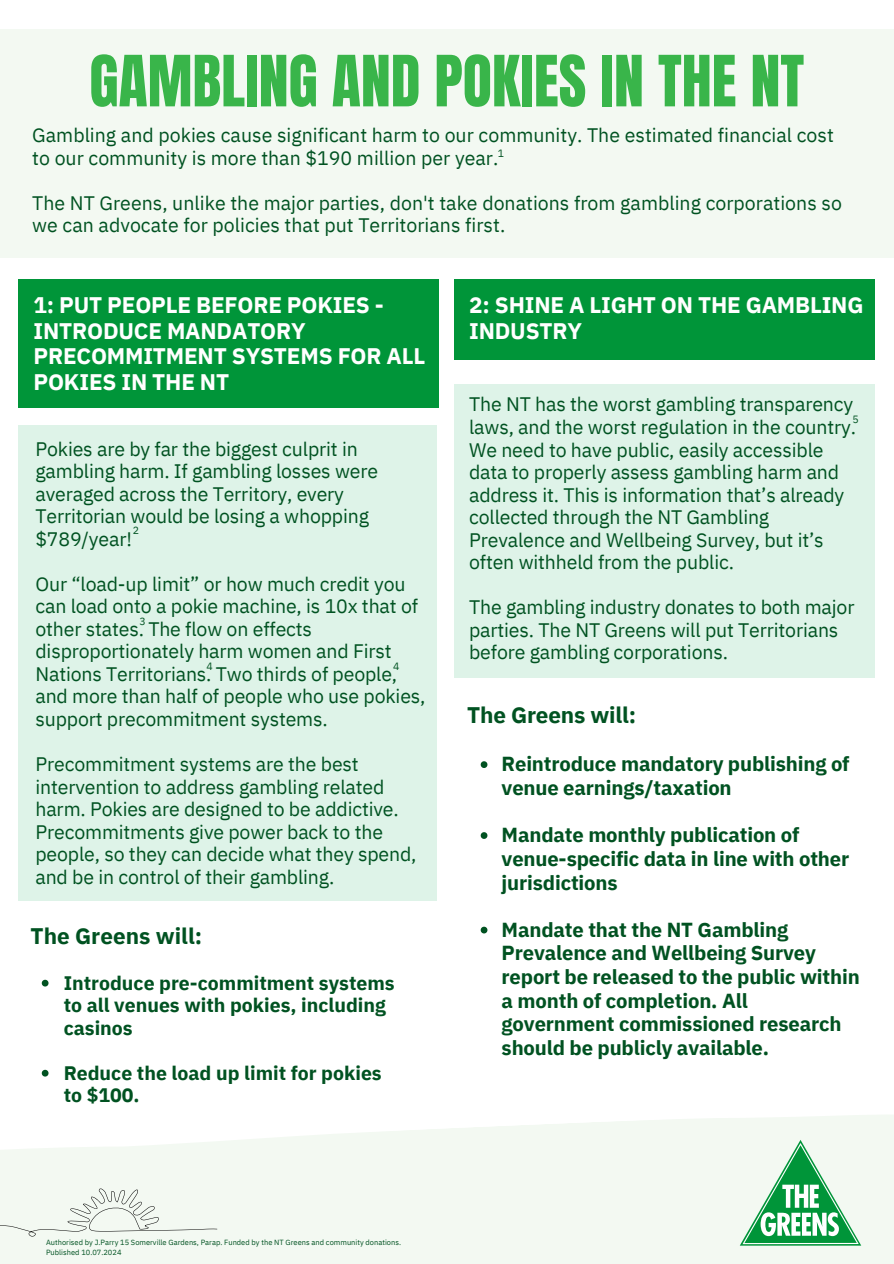
<style>
.page{position:relative;width:894px;height:1264px;background:#fff}
.page>*{position:absolute;margin:0;border:0;box-sizing:border-box;transform-origin:0 0}
.t1{font:60px "Anton";color:#39b54a}
.t2{font:700 22.5px/25.8px "IBM Plex Sans";letter-spacing:-.01em;color:#fff}
.t3{font:700 22.5px "IBM Plex Sans";letter-spacing:-.005em;color:#005221}
.t4{font:700 20.25px/23.7px "IBM Plex Sans";letter-spacing:-.01em;color:#005221}
.t5{font:19.5px/22.5px "IBM Plex Sans";letter-spacing:-.01em;color:#005221}
.t6{font:700 19.5px/22.5px "IBM Plex Sans";color:#005221}
.t7{font:10.5px "IBM Plex Sans";color:#005221}
.t8{font:7.5px/10.2px "IBM Plex Sans";color:#005221}
</style>
<div class="page">
<div style="left:19px;top:279px;width:420px;height:128px;background:#009539"></div>
<div style="left:19px;top:426px;width:418px;height:475px;background:#def3e8"></div>
<div style="left:454px;top:279px;width:420px;height:81px;background:#009539"></div>
<div style="left:454px;top:384px;width:420px;height:294px;background:#def3e8"></div>
<svg style="left:0;top:1115px;width:893px;height:148px;fill:#f3f9f2"></svg>
<svg style="left:739px;top:1139px;width:122px;height:106px"></svg>
<svg style="left:0;top:1188px;width:217px;height:48px"></svg>
<svg style="left:42px;top:979px;width:6px;height:7px"></svg>
<svg style="left:42px;top:1069px;width:6px;height:7px"></svg>
<svg style="left:480px;top:761px;width:7px;height:7px"></svg>
<svg style="left:480px;top:832px;width:7px;height:7px"></svg>
<svg style="left:480px;top:926px;width:7px;height:7px"></svg>
<div style="left:0;top:29px;width:893px;height:229px;background:#f3f9f2"></div>
<p class="t1" style="left:89px;top:38px;width:716px">GAMBLING AND POKIES IN THE NT</p>
<p class="t5" style="left:32px;top:123px;width:803px">Gambling and pokies cause significant harm to our community. The estimated financial cost to our community is more than $190 million per year.</p>
<p class="t5" style="left:32px;top:191px;width:811px">The NT Greens, unlike the major parties, don't take donations from gambling corporations so we can advocate for policies that put Territorians first.</p>
<h3 class="t7" style="left:497px;top:146px;width:8px">1</h3>
<h4 class="t2" style="left:33px;top:291px;width:393px">1: PUT PEOPLE BEFORE POKIES -<br>INTRODUCE MANDATORY<br>PRECOMMITMENT SYSTEMS FOR ALL<br>POKIES IN THE NT</h4>
<h4 class="t5" style="left:35px;top:437px;width:344px">Pokies are by far the biggest culprit in gambling harm. If gambling losses were averaged across the Territory, every Territorian would be losing a whopping $789/year!</h4>
<h4 class="t5" style="left:35px;top:572px;width:391px">Our “load-up limit” or how much credit you can load onto a pokie machine, is 10x that of other states. The flow on effects disproportionately harm women and First Nations Territorians. Two thirds of people, and more than half of people who use pokies, support precommitment systems.</h4>
<p class="t5" style="left:35px;top:752px;width:382px">Precommitment systems are the best intervention to address gambling related harm. Pokies are designed to be addictive.<br>Precommitments give power back to the people, so they can decide what they spend, and be in control of their gambling.</p>
<h2 class="t3" style="left:30px;top:920px;width:173px">The Greens will:</h2>
<h2 class="t6" style="left:64px;top:971px;width:332px">Introduce pre-commitment systems to all venues with pokies, including casinos</h2>
<h4 class="t6" style="left:64px;top:1061px;width:319px">Reduce the load up limit for pokies to $100.</h4>
<p class="t7" style="left:133px;top:523px;width:8px">2</p>
<p class="t7" style="left:139px;top:614px;width:8px">3</p>
<p class="t7" style="left:206px;top:659px;width:8px">4</p>
<h3 class="t7" style="left:393px;top:659px;width:8px">4</h3>
<h1 class="t2" style="left:469px;top:291px;width:396px">2: SHINE A LIGHT ON THE GAMBLING<br>INDUSTRY</h1>
<p class="t5" style="left:469px;top:393px;width:388px">The NT has the worst gambling transparency laws, and the worst regulation in the country.<br>We need to have public, easily accessible data to properly assess gambling harm and address it. This is information that’s already collected through the NT Gambling Prevalence and Wellbeing Survey, but it’s often withheld from the public.</p>
<p class="t5" style="left:469px;top:595px;width:387px">The gambling industry donates to both major parties. The NT Greens will put Territorians before gambling corporations.</p>
<p class="t7" style="left:852px;top:412px;width:8px">5</p>
<p class="t3" style="left:467px;top:700px;width:170px">The Greens will:</p>
<h4 class="t4" style="left:501px;top:752px;width:349px">Reintroduce mandatory publishing of venue earnings/taxation</h4>
<h4 class="t4" style="left:501px;top:822px;width:349px">Mandate monthly publication of venue-specific data in line with other jurisdictions</h4>
<h4 class="t4" style="left:501px;top:917px;width:359px">Mandate that the NT Gambling<br>Prevalence and Wellbeing Survey report be released to the public within a month of completion. All government commissioned research should be publicly available.</h4>
<p class="t8" style="left:46px;top:1237px;width:356px">Authorised by J.Parry 15 Somerville Gardens, Parap. Funded by the NT Greens and community donations.<br>Published 10.07.2024</p>
</div>
